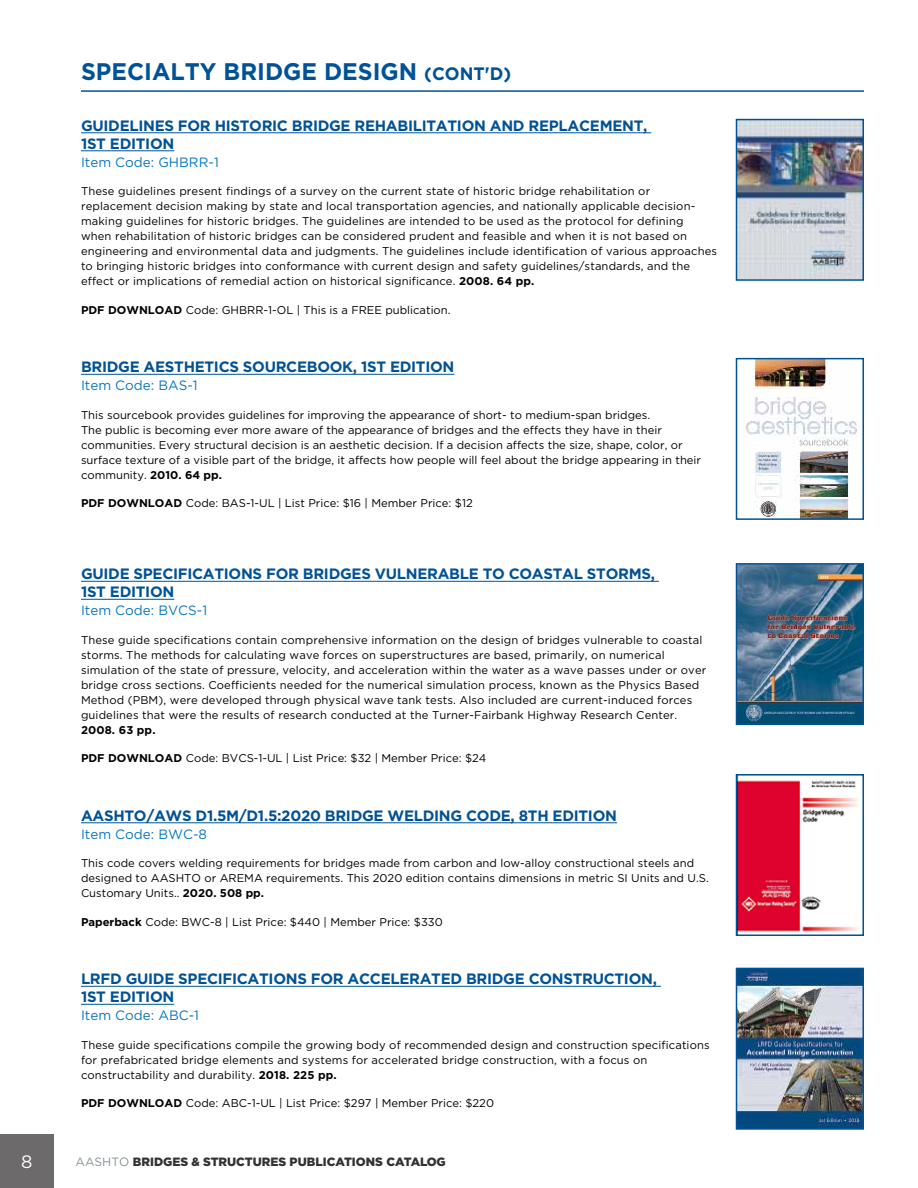
<style>
.page{position:relative;width:918px;height:1188px;background:#fff}
.page>*{position:absolute;margin:0;border:0;box-sizing:border-box;transform-origin:0 0}
.t1{font:700 24px "Gotham";color:#005296}
.t2{font:18px "Gotham";color:#fff}
.t3{font:700 15px/18px "Gotham";letter-spacing:-.02em;color:#005296}
.t4{font:13.5px "Gotham";color:#0b77be}
.t5{font:900 12px "Gotham";color:#323232}
.t6{font:11.25px/15px "Gotham";letter-spacing:.01em;color:#000}
.t7{font:700 11.25px "Gotham";letter-spacing:.01em;color:#000}
.s1{font-size:18px}
.s2{font-weight:700}
.s3{font-weight:400;color:#879196}
</style>
<div class="page">
<div style="left:0;top:1134px;width:54px;height:54px;background:#6c6a6a"></div>
<hr style="left:81px;top:133px;width:570px;height:1px;background:#005296">
<hr style="left:81px;top:151px;width:93px;height:1px;background:#005296">
<hr style="left:81px;top:374px;width:373px;height:1px;background:#005296">
<hr style="left:81px;top:581px;width:578px;height:1px;background:#005296">
<hr style="left:81px;top:599px;width:93px;height:1px;background:#005296">
<hr style="left:81px;top:823px;width:536px;height:1px;background:#005296">
<hr style="left:81px;top:986px;width:580px;height:1px;background:#005296">
<hr style="left:81px;top:1004px;width:93px;height:1px;background:#005296">
<img style="left:735px;top:118px;width:129px;height:163px">
<img style="left:735px;top:357px;width:129px;height:163px">
<img style="left:735px;top:563px;width:129px;height:163px">
<svg style="left:735px;top:774px;width:129px;height:162px"></svg>
<img style="left:735px;top:967px;width:129px;height:163px">
<hr style="left:81px;top:90px;width:783px;height:2px;background:#005296">
<h1 class="t1" style="left:81px;top:58px;width:432px">SPECIALTY BRIDGE DESIGN <span class="s1">(CONT'D)</span></h1>
<h3 class="t3" style="left:81px;top:116px;width:568px">GUIDELINES FOR HISTORIC BRIDGE REHABILITATION AND REPLACEMENT,<br>1ST EDITION</h3>
<p class="t4" style="left:81px;top:155px;width:139px">Item Code: GHBRR-1</p>
<p class="t6" style="left:81px;top:184px;width:638px">These guidelines present findings of a survey on the current state of historic bridge rehabilitation or replacement decision making by state and local transportation agencies, and nationally applicable decision&shy;making guidelines for historic bridges. The guidelines are intended to be used as the protocol for defining<br>when rehabilitation of historic bridges can be considered prudent and feasible and when it is not based on engineering and environmental data and judgments. The guidelines include identification of various approaches to bringing historic bridges into conformance with current design and safety guidelines/standards, and the effect or implications of remedial action on historical significance. <span class="s2">2008. 64 pp.</span></p>
<p class="t6" style="left:81px;top:302px;width:371px"><span class="s2">PDF DOWNLOAD</span> Code: GHBRR-1-OL | This is a FREE publication.</p>
<h3 class="t3" style="left:81px;top:358px;width:375px">BRIDGE AESTHETICS SOURCEBOOK, 1ST EDITION</h3>
<p class="t4" style="left:81px;top:378px;width:118px">Item Code: BAS-1</p>
<p class="t6" style="left:81px;top:407px;width:622px">This sourcebook provides guidelines for improving the appearance of short- to medium-span bridges.<br>The public is becoming ever more aware of the appearance of bridges and the effects they have in their communities. Every structural decision is an aesthetic decision. If a decision affects the size, shape, color, or surface texture of a visible part of the bridge, it affects how people will feel about the bridge appearing in their community. <span class="s2">2010. 64 pp.</span></p>
<p class="t6" style="left:81px;top:496px;width:393px"><span class="s2">PDF DOWNLOAD</span> Code: BAS-1-UL | List Price: $16 | Member Price: $12</p>
<h3 class="t3" style="left:81px;top:565px;width:576px">GUIDE SPECIFICATIONS FOR BRIDGES VULNERABLE TO COASTAL STORMS,<br>1ST EDITION</h3>
<p class="t4" style="left:81px;top:603px;width:128px">Item Code: BVCS-1</p>
<p class="t6" style="left:81px;top:632px;width:627px">These guide specifications contain comprehensive information on the design of bridges vulnerable to coastal storms. The methods for calculating wave forces on superstructures are based, primarily, on numerical simulation of the state of pressure, velocity, and acceleration within the water as a wave passes under or over bridge cross sections. Coefficients needed for the numerical simulation process, known as the Physics Based Method (PBM), were developed through physical wave tank tests. Also included are current-induced forces guidelines that were the results of research conducted at the Turner-Fairbank Highway Research Center.</p>
<p class="t7" style="left:81px;top:723px;width:76px">2008. 63 pp.</p>
<p class="t6" style="left:81px;top:751px;width:407px"><span class="s2">PDF DOWNLOAD</span> Code: BVCS-1-UL | List Price: $32 | Member Price: $24</p>
<h3 class="t3" style="left:81px;top:806px;width:538px">AASHTO/AWS D1.5M/D1.5:2020 BRIDGE WELDING CODE, 8TH EDITION</h3>
<p class="t4" style="left:81px;top:827px;width:128px">Item Code: BWC-8</p>
<p class="t6" style="left:81px;top:856px;width:629px">This code covers welding requirements for bridges made from carbon and low-alloy constructional steels and designed to AASHTO or AREMA requirements. This 2020 edition contains dimensions in metric SI Units and U.S.<br>Customary Units.. <span class="s2">2020. 508 pp.</span></p>
<p class="t6" style="left:81px;top:914px;width:363px"><span class="s2">Paperback</span> Code: BWC-8 | List Price: $440 | Member Price: $330</p>
<h3 class="t3" style="left:81px;top:970px;width:578px">LRFD GUIDE SPECIFICATIONS FOR ACCELERATED BRIDGE CONSTRUCTION,<br>1ST EDITION</h3>
<p class="t4" style="left:81px;top:1008px;width:120px">Item Code: ABC-1</p>
<p class="t6" style="left:81px;top:1037px;width:630px">These guide specifications compile the growing body of recommended design and construction specifications for prefabricated bridge elements and systems for accelerated bridge construction, with a focus on constructability and durability. <span class="s2">2018. 225 pp.</span></p>
<p class="t6" style="left:81px;top:1096px;width:415px"><span class="s2">PDF DOWNLOAD</span> Code: ABC-1-UL | List Price: $297 | Member Price: $220</p>
<h2 class="t2" style="left:21px;top:1152px;width:13px">8</h2>
<p class="t5" style="left:76px;top:1155px;width:372px"><span class="s3">AASHTO</span> BRIDGES &amp; STRUCTURES PUBLICATIONS CATALOG</p>
</div>
